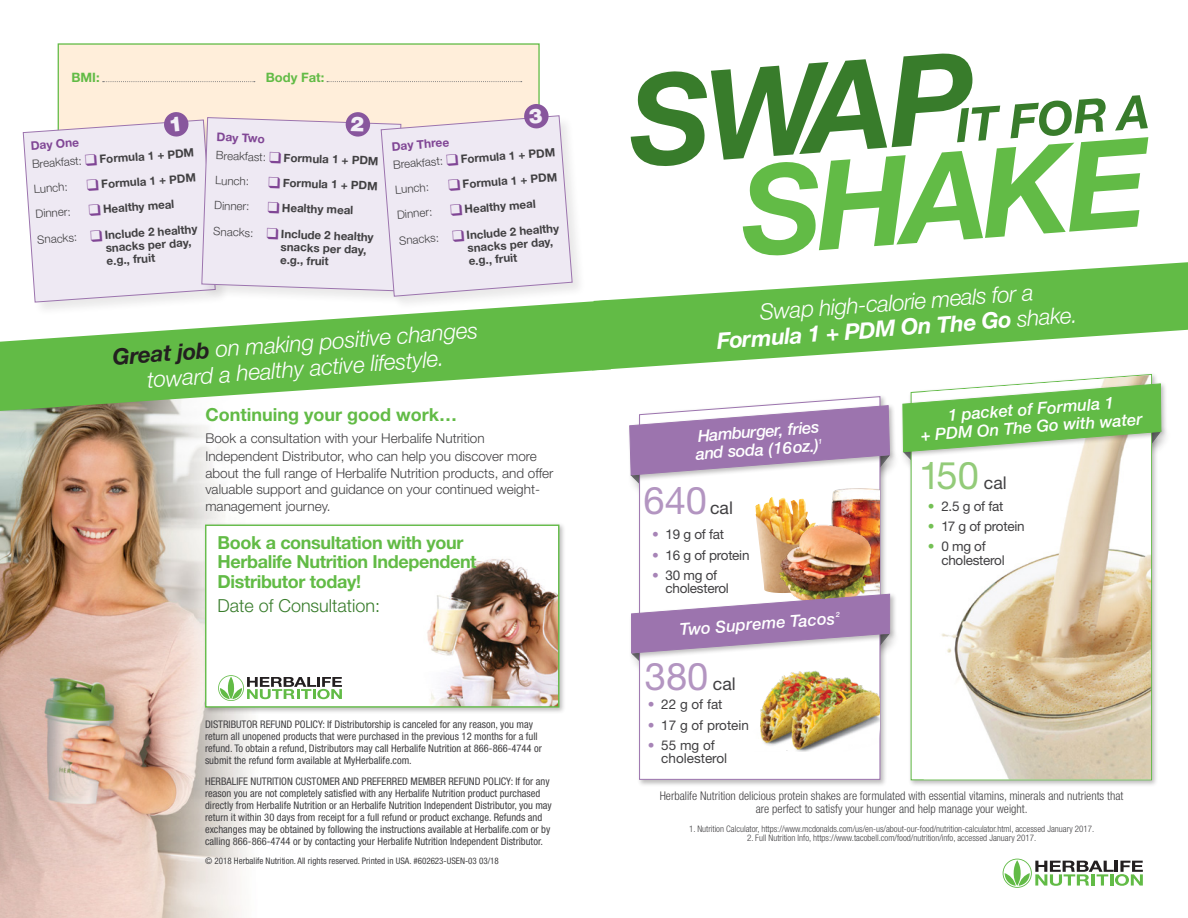
<style>
.page{position:relative;width:1188px;height:918px;background:#fff}
.page>*{position:absolute;margin:0;border:0;box-sizing:border-box;transform-origin:0 0}
.t1{font:italic 700 125.55px "Helvetica Neue LT Std";color:#387c2b}
.t2{font:italic 700 123.75px "Helvetica Neue LT Std";color:#62bb46}
.t3{font:italic 700 46.8px "Helvetica Neue LT Std";color:#387c2b}
.t4{font:38.1px "Helvetica Neue LT Std";color:#b395c1}
.t5{font:38.1px "Helvetica Neue LT Std";color:#93cb79}
.t6{font:italic 300 22.5px/25.7px "Helvetica Neue LT Std";color:#fff;text-align:center}
.t7{font:700 18px/19.5px "Helvetica Neue LT Std";letter-spacing:-.02em;color:#62bb46}
.t8{font:700 18px "Helvetica Neue LT Std";color:#62bb46}
.t9{font:300 18px "Helvetica Neue LT Std";color:#387c2b}
.t10{font:italic 500 16.5px/18px "Helvetica Neue LT Std";color:#fff}
.t11{font:300 13.5px/16.5px "Helvetica Neue LT Std";color:#414042}
.t12{font:13.5px/13.5px "Helvetica Neue LT Std";letter-spacing:-.02em;color:#414042}
.t13{font:13.5px/13.5px "Helvetica Neue LT Std";color:#414042}
.t14{font:700 12.9px "Helvetica Neue LT Std";color:#62bb46}
.t15{font:300 condensed 12px/13.5px "Helvetica Neue LT Std";color:#414042;text-align:center}
.t16{font:700 11.85px "Helvetica Neue LT Std";color:#804695}
.t17{font:700 11.55px/12.9px "Helvetica Neue LT Std";color:#414042}
.t18{font:300 11.55px "Helvetica Neue LT Std";color:#414042}
.t19{font:condensed 10.5px/12px "Helvetica Neue LT Std";color:#414042}
.t20{font:300 condensed 9px "Helvetica Neue LT Std";color:#414042}
.t21{font:condensed 9px "Helvetica Neue LT Std";color:#414042}
.s1{font-weight:300}
.s2{color:#804695}
.s3{font-weight:700;color:#231f20}
.s4{font-weight:700}
.s5{font-size:17.55px;color:#414042}
.s6{color:#a784b7}
.s7{color:#74c054}
</style>
<div class="page">
<img style="left:0;top:411px;width:251px;height:507px">
<div style="left:909px;top:372px;width:250px;height:415px;background:#231f20;opacity:.3"></div>
<svg style="left:910px;top:373px;width:243px;height:408px"></svg>
<img style="left:924px;top:375px;width:227px;height:404px">
<div style="left:203px;top:523px;width:363px;height:191px;background:#231f20;opacity:.3"></div>
<div style="left:206px;top:525px;width:353px;height:182px;background:#fff"></div>
<img style="left:427px;top:559px;width:130px;height:147px">
<div style="left:205px;top:525px;width:354px;height:183px;border:1px solid #62bb46"></div>
<svg style="left:609px;top:262px;width:579px;height:107px;fill:#62bb46"></svg>
<svg style="left:0;top:300px;width:613px;height:111px;fill:#62bb46"></svg>
<div style="left:57px;top:43px;width:483px;height:60px;background:#ffeeda"></div>
<svg style="left:103px;top:81px;width:152px;height:1px"></svg>
<svg style="left:327px;top:81px;width:195px;height:1px"></svg>
<div style="left:22px;top:119px;width:208px;height:197px;background:#231f20;opacity:.1"></div>
<div style="left:380px;top:115px;width:206px;height:195px;background:#231f20;opacity:.1"></div>
<div style="left:637px;top:394px;width:250px;height:393px;background:#231f20;opacity:.3"></div>
<svg style="left:639px;top:396px;width:242px;height:384px"></svg>
<div style="left:627px;top:403px;width:270px;height:79px;background:#231f20;opacity:.3"></div>
<div style="left:900px;top:381px;width:268px;height:78px;background:#231f20;opacity:.3"></div>
<svg style="left:902px;top:383px;width:261px;height:87px"></svg>
<img style="left:817px;top:508px;width:63px;height:84px">
<img style="left:777px;top:521px;width:97px;height:71px">
<div style="left:629px;top:592px;width:268px;height:68px;background:#231f20;opacity:.3"></div>
<img style="left:752px;top:670px;width:128px;height:81px">
<svg style="left:218px;top:675px;width:124px;height:26px"></svg>
<svg style="left:1003px;top:859px;width:140px;height:29px"></svg>
<svg style="left:629px;top:405px;width:262px;height:103px"></svg>
<svg style="left:23px;top:103px;width:550px;height:200px;background:#ede6ee"></svg>
<svg style="left:630px;top:593px;width:261px;height:77px"></svg>
<p class="t14" style="left:71px;top:70px;width:30px">BMI:</p>
<p class="t14" style="left:266px;top:70px;width:60px">Body Fat:</p>
<p class="t16" style="left:30px;top:138px;width:50px;rotate:-4deg">Day One</p>
<p class="t17" style="left:31px;top:151px;width:164px;line-height:25px;text-align:justify;rotate:-4deg"><span class="s1">Breakfast:</span> <span class="s2">❑</span> Formula 1 + PDM <span class="s1">Lunch:</span> <span class="s2">❑</span> Formula 1 + PDM <span class="s1">Dinner:</span> <span class="s2">❑</span> Healthy meal</p>
<p class="t17" style="left:104px;top:228px;width:94px;text-indent:-68px;rotate:-4deg"><span class="s1">Snacks:</span> <span class="s2">❑</span> Include 2 healthy snacks per day, e.g., fruit</p>
<p class="t16" style="left:217px;top:130px;width:50px;rotate:2deg">Day Two</p>
<p class="t17" style="left:217px;top:143px;width:164px;line-height:25px;text-align:justify;rotate:2deg"><span class="s1">Breakfast:</span> <span class="s2">❑</span> Formula 1 + PDM <span class="s1">Lunch:</span> <span class="s2">❑</span> Formula 1 + PDM <span class="s1">Dinner:</span> <span class="s2">❑</span> Healthy meal</p>
<p class="t17" style="left:281px;top:227px;width:94px;text-indent:-68px;rotate:2deg"><span class="s1">Snacks:</span> <span class="s2">❑</span> Include 2 healthy snacks per day, e.g., fruit</p>
<p class="t16" style="left:391px;top:139px;width:59px;rotate:-4deg">Day Three</p>
<p class="t18" style="left:393px;top:158px;width:51px;rotate:-5deg">Breakfast:</p>
<p class="t17" style="left:460px;top:153px;width:96px;rotate:-5deg">Formula 1 + PDM</p>
<p class="t18" style="left:395px;top:183px;width:35px;rotate:-5deg">Lunch:</p>
<p class="t17" style="left:462px;top:178px;width:96px;rotate:-5deg">Formula 1 + PDM</p>
<p class="t18" style="left:396px;top:208px;width:37px;rotate:-5deg">Dinner:</p>
<p class="t17" style="left:464px;top:203px;width:73px;rotate:-5deg">Healthy meal</p>
<p class="t18" style="left:399px;top:234px;width:41px;rotate:-5deg">Snacks:</p>
<p class="t17" style="left:466px;top:229px;width:94px;rotate:-5deg">Include 2 healthy snacks per day, e.g., fruit</p>
<h3 class="t6" style="left:112px;top:343px;width:368px;rotate:-4deg"><span class="s3">Great job</span> on making positive changes toward a healthy active lifestyle.</h3>
<h3 class="t8" style="left:205px;top:404px;width:253px">Continuing your good work…</h3>
<p class="t11" style="left:205px;top:429px;width:333px;line-height:18px">Book a consultation with your Herbalife Nutrition<br>Independent Distributor, who can help you discover more</p>
<p class="t11" style="left:205px;top:465px;width:350px">about the full range of Herbalife Nutrition products, and offer valuable support and guidance on your continued weight&shy;management journey.</p>
<h3 class="t7" style="left:218px;top:532px;width:261px">Book a consultation with your<br>Herbalife Nutrition Independent<br>Distributor today!</h3>
<h3 class="t9" style="left:218px;top:594px;width:164px">Date of Consultation:</h3>
<p class="t19" style="left:205px;top:718px;width:338px">DISTRIBUTOR REFUND POLICY: If Distributorship is canceled for any reason, you may return all unopened products that were purchased in the previous 12 months for a full refund. To obtain a refund, Distributors may call Herbalife Nutrition at 866-866-4744 or submit the refund form available at MyHerbalife.com.</p>
<p class="t19" style="left:205px;top:775px;width:348px">HERBALIFE NUTRITION CUSTOMER AND PREFERRED MEMBER REFUND POLICY: If for any reason you are not completely satisfied with any Herbalife Nutrition product purchased directly from Herbalife Nutrition or an Herbalife Nutrition Independent Distributor, you may return it within 30 days from receipt for a full refund or product exchange. Refunds and exchanges may be obtained by following the instructions available at Herbalife.com or by calling 866-866-4744 or by contacting your Herbalife Nutrition Independent Distributor.</p>
<p class="t21" style="left:205px;top:855px;width:295px">© 2018 Herbalife Nutrition. All rights reserved. Printed in USA. #602623-USEN-03 03/18</p>
<h1 class="t1" style="left:624px;top:44px;width:346px;rotate:-4deg">SWAP</h1>
<h3 class="t3" style="left:954px;top:96px;width:195px;rotate:-4deg">IT FOR A</h3>
<h2 class="t2" style="left:736px;top:135px;width:410px;rotate:-4deg">SHAKE</h2>
<h3 class="t6" style="left:714px;top:302px;width:363px;rotate:-4deg">Swap high-calorie meals for a<br><span class="s4">Formula 1 + PDM On The Go</span> shake.</h3>
<h3 class="t10" style="left:694px;top:427px;width:126px;rotate:-4deg">Hamburger, fries and soda (16 oz.)</h3>
<h3 class="t4" style="left:644px;top:478px;width:91px">640 <span class="s5">cal</span></h3>
<p class="t12" style="left:652px;top:528px;width:74px"><span class="s6">•</span> 19 g of fat</p>
<p class="t12" style="left:652px;top:548px;width:99px"><span class="s6">•</span> 16 g of protein</p>
<p class="t12" style="left:666px;top:568px;width:65px;text-indent:-14px"><span class="s6">•</span> 30 mg of cholesterol</p>
<h3 class="t10" style="left:679px;top:620px;width:157px;rotate:-4deg">Two Supreme Tacos</h3>
<h3 class="t4" style="left:645px;top:653px;width:92px">380 <span class="s5">cal</span></h3>
<p class="t12" style="left:648px;top:698px;width:76px"><span class="s6">•</span> 22 g of fat</p>
<p class="t13" style="left:648px;top:718px;width:103px"><span class="s6">•</span> 17 g of protein</p>
<p class="t13" style="left:661px;top:738px;width:68px;text-indent:-14px"><span class="s6">•</span> 55 mg of cholesterol</p>
<h3 class="t10" style="left:919px;top:408px;width:224px;text-align:center;rotate:-4deg">1 packet of Formula 1<br>+ PDM On The Go with water</h3>
<h3 class="t5" style="left:919px;top:453px;width:89px">150 <span class="s5">cal</span></h3>
<p class="t12" style="left:928px;top:499px;width:77px"><span class="s7">•</span> 2.5 g of fat</p>
<p class="t12" style="left:928px;top:519px;width:98px"><span class="s7">•</span> 17 g of protein</p>
<p class="t12" style="left:941px;top:540px;width:65px;text-indent:-14px"><span class="s7">•</span> 0 mg of cholesterol</p>
<p class="t15" style="left:660px;top:788px;width:465px">Herbalife Nutrition delicious protein shakes are formulated with essential vitamins, minerals and nutrients that are perfect to satisfy your hunger and help manage your weight.</p>
<p class="t20" style="left:689px;top:823px;width:407px">1. Nutrition Calculator, https://www.mcdonalds.com/us/en-us/about-our-food/nutrition-calculator.html, accessed January 2017.</p>
<p class="t20" style="left:747px;top:832px;width:291px">2. Full Nutrition Info, https://www.tacobell.com/food/nutrition/info, accessed January 2017.</p>
</div>
